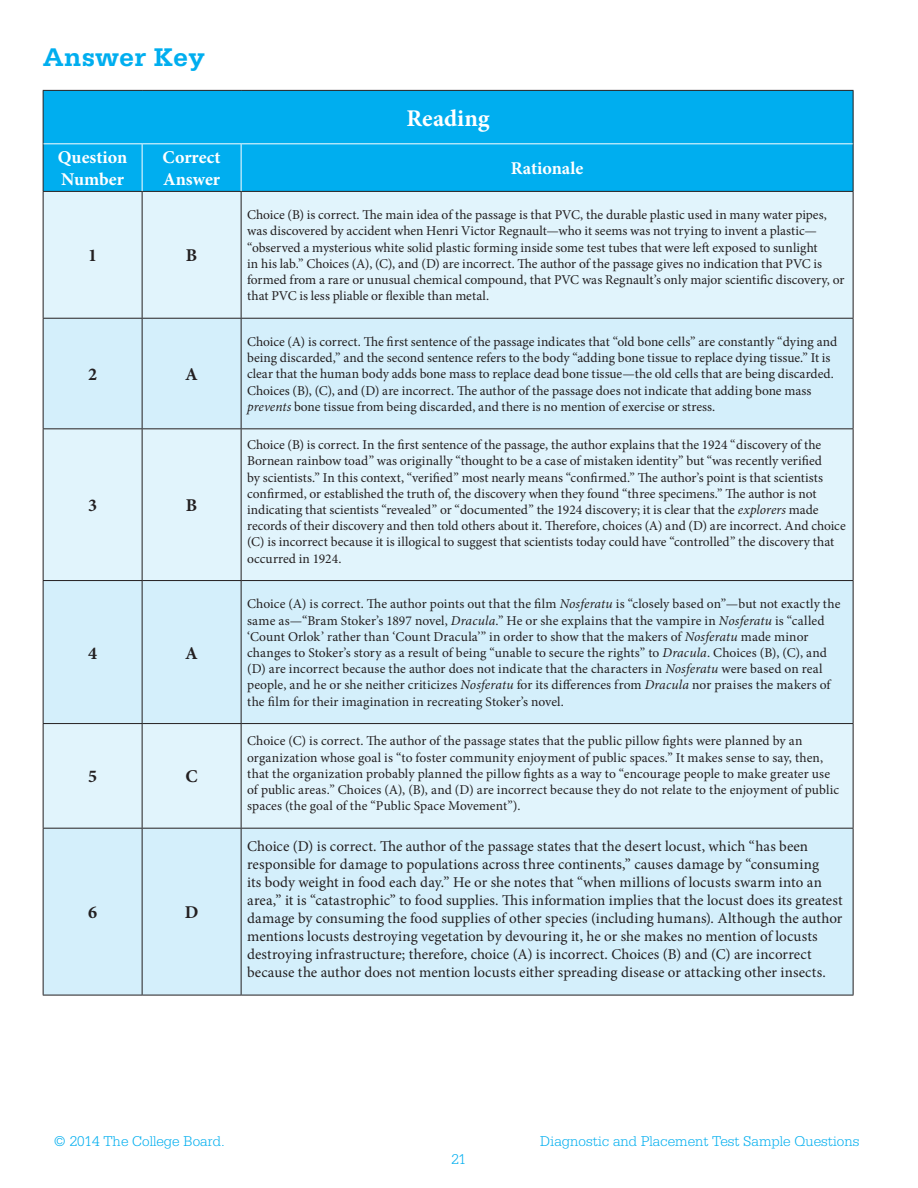
<style>
.page{position:relative;width:918px;height:1188px;background:#fff}
.page>*{position:absolute;margin:0;border:0;box-sizing:border-box;transform-origin:0 0}
.t1{font:700 27px "Serifa Std";color:#00aeef}
.t2{font:700 24px "Minion Pro";color:#fff}
.t3{font:700 18px/22.5px "Minion Pro";color:#fff}
.t4{font:700 18px "Minion Pro";color:#231f20}
.t5{font:15px/18px "Minion Pro";letter-spacing:.005em;color:#231f20}
.t6{font:300 15px "Serifa Std";color:#00aeef}
.t7{font:13.5px/16.2px "Minion Pro";color:#231f20}
.s1{font-style:italic}
</style>
<div class="page">
<div style="left:44px;top:91px;width:809px;height:100px;background:#00aeef"></div>
<div style="left:44px;top:192px;width:809px;height:126px;background:#e1f4fc"></div>
<div style="left:44px;top:429px;width:809px;height:151px;background:#e1f4fc"></div>
<div style="left:44px;top:724px;width:809px;height:104px;background:#e1f4fc"></div>
<div style="left:44px;top:319px;width:809px;height:109px;background:#d4effb"></div>
<div style="left:44px;top:581px;width:809px;height:142px;background:#d4effb"></div>
<div style="left:44px;top:829px;width:809px;height:166px;background:#d4effb"></div>
<hr style="left:43px;top:90px;width:99px;height:1px;background:#231f20">
<hr style="left:43px;top:91px;width:1px;height:53px;background:#231f20">
<hr style="left:142px;top:90px;width:99px;height:1px;background:#231f20">
<hr style="left:241px;top:90px;width:613px;height:1px;background:#231f20">
<hr style="left:853px;top:91px;width:1px;height:53px;background:#231f20">
<hr style="left:43px;top:144px;width:1px;height:47px;background:#231f20">
<hr style="left:853px;top:144px;width:1px;height:47px;background:#231f20">
<hr style="left:43px;top:191px;width:99px;height:1px;background:#231f20">
<hr style="left:43px;top:192px;width:1px;height:126px;background:#231f20">
<hr style="left:142px;top:191px;width:99px;height:1px;background:#231f20">
<hr style="left:142px;top:192px;width:1px;height:126px;background:#231f20">
<hr style="left:241px;top:191px;width:613px;height:1px;background:#231f20">
<hr style="left:241px;top:192px;width:1px;height:126px;background:#231f20">
<hr style="left:853px;top:192px;width:1px;height:126px;background:#231f20">
<hr style="left:43px;top:318px;width:99px;height:1px;background:#231f20">
<hr style="left:43px;top:319px;width:1px;height:109px;background:#231f20">
<hr style="left:142px;top:318px;width:99px;height:1px;background:#231f20">
<hr style="left:142px;top:319px;width:1px;height:109px;background:#231f20">
<hr style="left:241px;top:318px;width:613px;height:1px;background:#231f20">
<hr style="left:241px;top:319px;width:1px;height:109px;background:#231f20">
<hr style="left:853px;top:319px;width:1px;height:109px;background:#231f20">
<hr style="left:43px;top:428px;width:99px;height:1px;background:#231f20">
<hr style="left:43px;top:429px;width:1px;height:151px;background:#231f20">
<hr style="left:142px;top:428px;width:99px;height:1px;background:#231f20">
<hr style="left:142px;top:429px;width:1px;height:151px;background:#231f20">
<hr style="left:241px;top:428px;width:613px;height:1px;background:#231f20">
<hr style="left:241px;top:429px;width:1px;height:151px;background:#231f20">
<hr style="left:853px;top:429px;width:1px;height:151px;background:#231f20">
<hr style="left:43px;top:580px;width:99px;height:1px;background:#231f20">
<hr style="left:43px;top:581px;width:1px;height:142px;background:#231f20">
<hr style="left:142px;top:580px;width:99px;height:1px;background:#231f20">
<hr style="left:142px;top:581px;width:1px;height:142px;background:#231f20">
<hr style="left:241px;top:580px;width:613px;height:1px;background:#231f20">
<hr style="left:241px;top:581px;width:1px;height:142px;background:#231f20">
<hr style="left:853px;top:581px;width:1px;height:142px;background:#231f20">
<hr style="left:43px;top:723px;width:99px;height:1px;background:#231f20">
<hr style="left:43px;top:724px;width:1px;height:104px;background:#231f20">
<hr style="left:142px;top:723px;width:99px;height:1px;background:#231f20">
<hr style="left:142px;top:724px;width:1px;height:104px;background:#231f20">
<hr style="left:241px;top:723px;width:613px;height:1px;background:#231f20">
<hr style="left:241px;top:724px;width:1px;height:104px;background:#231f20">
<hr style="left:853px;top:724px;width:1px;height:104px;background:#231f20">
<hr style="left:43px;top:828px;width:99px;height:1px;background:#231f20">
<hr style="left:43px;top:829px;width:1px;height:166px;background:#231f20">
<hr style="left:142px;top:828px;width:99px;height:1px;background:#231f20">
<hr style="left:142px;top:829px;width:1px;height:166px;background:#231f20">
<hr style="left:241px;top:828px;width:613px;height:1px;background:#231f20">
<hr style="left:241px;top:829px;width:1px;height:166px;background:#231f20">
<hr style="left:853px;top:829px;width:1px;height:166px;background:#231f20">
<hr style="left:43px;top:995px;width:99px;height:1px;background:#231f20">
<hr style="left:142px;top:995px;width:99px;height:1px;background:#231f20">
<hr style="left:241px;top:995px;width:613px;height:1px;background:#231f20">
<hr style="left:44px;top:143px;width:98px;height:1px;background:#fff">
<hr style="left:142px;top:143px;width:99px;height:1px;background:#fff">
<hr style="left:142px;top:144px;width:1px;height:47px;background:#fff">
<hr style="left:241px;top:143px;width:612px;height:1px;background:#fff">
<hr style="left:241px;top:144px;width:1px;height:47px;background:#fff">
<h2 class="t1" style="left:43px;top:42px;width:164px">Answer Key</h2>
<p class="t3" style="left:58px;top:146px;width:71px">Question<br>Number</p>
<p class="t3" style="left:163px;top:146px;width:60px">Correct<br>Answer</p>
<p class="t4" style="left:88px;top:243px;width:10px">1</p>
<p class="t4" style="left:186px;top:243px;width:13px">B</p>
<p class="t4" style="left:88px;top:362px;width:10px">2</p>
<p class="t4" style="left:185px;top:362px;width:14px">A</p>
<p class="t4" style="left:88px;top:493px;width:10px">3</p>
<p class="t4" style="left:186px;top:493px;width:13px">B</p>
<p class="t4" style="left:88px;top:640px;width:10px">4</p>
<p class="t4" style="left:185px;top:640px;width:14px">A</p>
<p class="t4" style="left:88px;top:764px;width:10px">5</p>
<p class="t4" style="left:186px;top:764px;width:14px">C</p>
<p class="t4" style="left:88px;top:900px;width:10px">6</p>
<p class="t4" style="left:185px;top:900px;width:15px">D</p>
<h3 class="t2" style="left:407px;top:101px;width:84px">Reading</h3>
<p class="t3" style="left:511px;top:157px;width:74px">Rationale</p>
<p class="t7" style="left:247px;top:207px;width:599px">Choice (B) is correct. The main idea of the passage is that PVC, the durable plastic used in many water pipes, was discovered by accident when Henri Victor Regnault—who it seems was not trying to invent a plastic— “observed a mysterious white solid plastic forming inside some test tubes that were left exposed to sunlight<br>in his lab.” Choices (A), (C), and (D) are incorrect. The author of the passage gives no indication that PVC is formed from a rare or unusual chemical compound, that PVC was Regnault’s only major scientific discovery, or that PVC is less pliable or flexible than metal.</p>
<p class="t7" style="left:247px;top:334px;width:592px">Choice (A) is correct. The first sentence of the passage indicates that “old bone cells” are constantly “dying and being discarded,” and the second sentence refers to the body “adding bone tissue to replace dying tissue.” It is clear that the human body adds bone mass to replace dead bone tissue—the old cells that are being discarded.<br>Choices (B), (C), and (D) are incorrect. The author of the passage does not indicate that adding bone mass <span class="s1">prevents</span> bone tissue from being discarded, and there is no mention of exercise or stress.</p>
<p class="t7" style="left:247px;top:437px;width:600px">Choice (B) is correct. In the first sentence of the passage, the author explains that the 1924 “discovery of the Bornean rainbow toad” was originally “thought to be a case of mistaken identity” but “was recently verified<br>by scientists.” In this context, “verified” most nearly means “confirmed.” The author’s point is that scientists confirmed, or established the truth of, the discovery when they found “three specimens.” The author is not indicating that scientists “revealed” or “documented” the 1924 discovery; it is clear that the <span class="s1">explorers</span> made records of their discovery and then told others about it. Therefore, choices (A) and (D) are incorrect. And choice (C) is incorrect because it is illogical to suggest that scientists today could have “controlled” the discovery that occurred in 1924.</p>
<p class="t7" style="left:247px;top:596px;width:595px">Choice (A) is correct. The author points out that the film <span class="s1">Nosferatu</span> is “closely based on”—but not exactly the same as—“Bram Stoker’s 1897 novel, <span class="s1">Dracula</span>.” He or she explains that the vampire in <span class="s1">Nosferatu</span> is “called ‘Count Orlok’ rather than ‘Count Dracula’” in order to show that the makers of <span class="s1">Nosferatu</span> made minor changes to Stoker’s story as a result of being “unable to secure the rights” to <span class="s1">Dracula</span>. Choices (B), (C), and (D) are incorrect because the author does not indicate that the characters in <span class="s1">Nosferatu</span> were based on real people, and he or she neither criticizes <span class="s1">Nosferatu</span> for its differences from <span class="s1">Dracula</span> nor praises the makers of the film for their imagination in recreating Stoker’s novel.</p>
<p class="t7" style="left:247px;top:733px;width:593px">Choice (C) is correct. The author of the passage states that the public pillow fights were planned by an organization whose goal is “to foster community enjoyment of public spaces.” It makes sense to say, then, that the organization probably planned the pillow fights as a way to “encourage people to make greater use of public areas.” Choices (A), (B), and (D) are incorrect because they do not relate to the enjoyment of public spaces (the goal of the “Public Space Movement”).</p>
<p class="t5" style="left:247px;top:837px;width:597px">Choice (D) is correct. The author of the passage states that the desert locust, which “has been responsible for damage to populations across three continents,” causes damage by “consuming<br>its body weight in food each day.” He or she notes that “when millions of locusts swarm into an area,” it is “catastrophic” to food supplies. This information implies that the locust does its greatest damage by consuming the food supplies of other species (including humans). Although the author mentions locusts destroying vegetation by devouring it, he or she makes no mention of locusts destroying infrastructure; therefore, choice (A) is incorrect. Choices (B) and (C) are incorrect because the author does not mention locusts either spreading disease or attacking other insects.</p>
<p class="t6" style="left:54px;top:1133px;width:172px">© 2014 The College Board.</p>
<p class="t6" style="left:540px;top:1133px;width:321px">Diagnostic and Placement Test Sample Questions</p>
<p class="t6" style="left:451px;top:1151px;width:16px">21</p>
</div>
